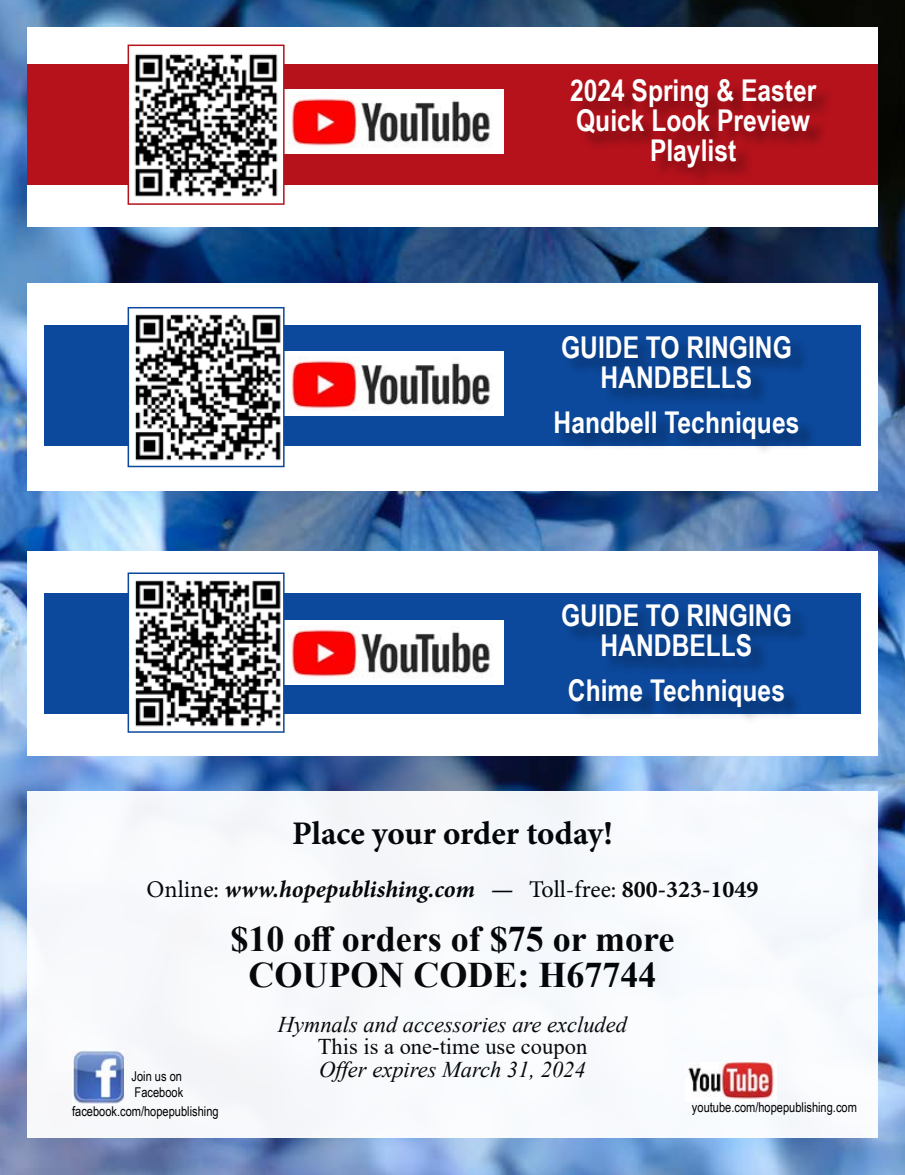
<style>
.page{position:relative;width:905px;height:1175px;background:#fff}
.page>*{position:absolute;margin:0;border:0;box-sizing:border-box;transform-origin:0 0}
.t1{font:700 36px/36px "Times New Roman";color:#000;text-align:center}
.t2{font:700 33px "Minion Pro";letter-spacing:-.005em;color:#000}
.t3{font:700 30px/30px "Arial Narrow";color:#fff;text-align:center}
.t4{font:italic 700 24px "Minion Pro";letter-spacing:-.005em;color:#000}
.t5{font:italic 22.5px "Times New Roman";color:#000}
.t6{font:22.5px "Times New Roman";color:#000}
.t7{font:13.5px/18.3px "Arial Narrow";color:#000}
.s1{font-weight:400;font-style:normal}
.s2{font-style:normal}
</style>
<div class="page">
<img style="left:0;top:0;width:904px;height:1174px">
<div style="left:27px;top:791px;width:851px;height:346px;background:#f7f9fc"></div>
<img style="left:73px;top:1050px;width:51px;height:54px">
<img style="left:688px;top:1062px;width:86px;height:37px">
<div style="left:27px;top:283px;width:851px;height:207px;background:#fff"></div>
<div style="left:44px;top:325px;width:816px;height:120px;background:#0c489b"></div>
<div style="left:557px;top:338px;width:259px;height:119px;background:#000;opacity:.3"></div>
<div style="left:284px;top:351px;width:220px;height:65px;background:#fff"></div>
<img style="left:288px;top:357px;width:202px;height:54px">
<img style="left:131px;top:314px;width:150px;height:147px">
<div style="left:128px;top:307px;width:156px;height:160px;border:2px solid #0c489b"></div>
<div style="left:27px;top:551px;width:851px;height:205px;background:#fff"></div>
<div style="left:44px;top:593px;width:816px;height:121px;background:#0c489b"></div>
<div style="left:564px;top:607px;width:245px;height:118px;background:#000;opacity:.3"></div>
<div style="left:284px;top:620px;width:220px;height:65px;background:#fff"></div>
<img style="left:288px;top:625px;width:203px;height:54px">
<img style="left:131px;top:580px;width:150px;height:147px">
<div style="left:128px;top:572px;width:156px;height:160px;border:2px solid #0c489b"></div>
<div style="left:27px;top:27px;width:851px;height:200px;background:#fff"></div>
<div style="left:27px;top:64px;width:851px;height:120px;background:#b5121b"></div>
<div style="left:573px;top:82px;width:261px;height:103px;background:#000;opacity:.3"></div>
<div style="left:284px;top:89px;width:220px;height:65px;background:#fff"></div>
<img style="left:288px;top:94px;width:203px;height:54px">
<img style="left:131px;top:54px;width:150px;height:143px">
<div style="left:128px;top:45px;width:156px;height:160px;border:2px solid #b5121b"></div>
<p class="t3" style="left:570px;top:74px;width:248px">2024 Spring &amp; Easter<br>Quick Look Preview<br>Playlist</p>
<p class="t3" style="left:561px;top:331px;width:232px">GUIDE TO RINGING<br>HANDBELLS</p>
<p class="t3" style="left:553px;top:406px;width:247px">Handbell Techniques</p>
<p class="t3" style="left:561px;top:599px;width:232px">GUIDE TO RINGING<br>HANDBELLS</p>
<p class="t3" style="left:568px;top:674px;width:218px">Chime Techniques</p>
<p class="t2" style="left:292px;top:810px;width:322px">Place your order today!</p>
<p class="t4" style="left:147px;top:871px;width:613px"><span class="s1">Online:</span> www.hopepublishing.com — <span class="s1">Toll-free:</span> <span class="s2">800-323-1049</span></p>
<p class="t1" style="left:230px;top:919px;width:445px">$10 off orders of $75 or more<br>COUPON CODE: H67744</p>
<p class="t5" style="left:278px;top:1008px;width:351px">Hymnals and accessories are excluded</p>
<p class="t6" style="left:318px;top:1030px;width:271px">This is a one-time use coupon</p>
<p class="t7" style="left:131px;top:1066px;width:52px">Join us on</p>
<p class="t5" style="left:319px;top:1053px;width:268px">Offer expires March 31, 2024</p>
<p class="t7" style="left:72px;top:1082px;width:148px;text-indent:62px">Facebook facebook.com/hopepublishing</p>
<p class="t7" style="left:692px;top:1097px;width:166px">youtube.com/hopepublishing.com</p>
</div>
